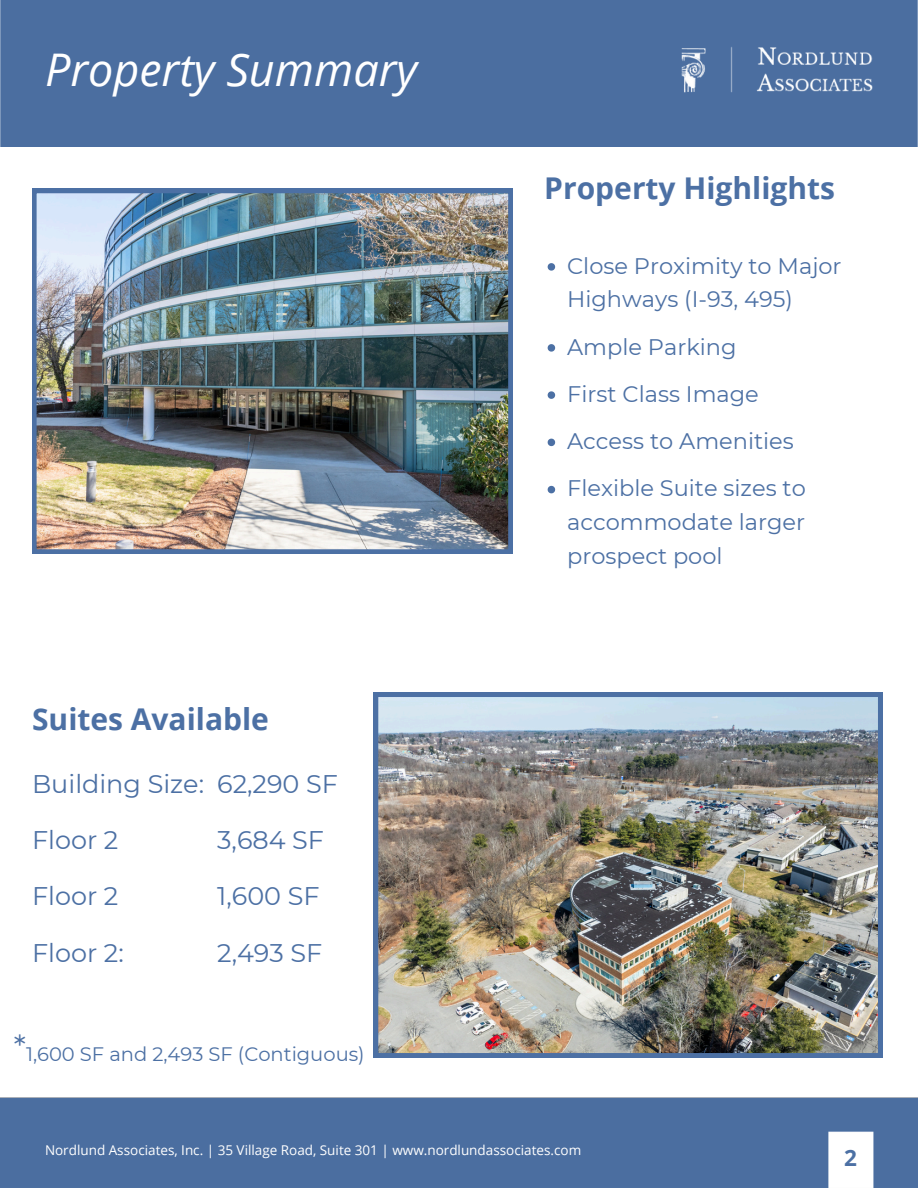
<style>
.page{position:relative;width:918px;height:1188px;background:#fff}
.page>*{position:absolute;margin:0;border:0;box-sizing:border-box;transform-origin:0 0}
.t1{font:italic 45px "Open Sans";color:#fff}
.t2{font:31.5px "Montserrat";color:#4c70a4}
.t3{font:700 30px "Open Sans";color:#4c70a4}
.t4{font:25.5px "Montserrat";color:#4c70a4}
.t5{font:22.5px/33.8px "Montserrat";color:#4c70a4}
.t6{font:700 22.5px "Open Sans";color:#4c70a4}
.t7{font:19.5px "Montserrat";color:#4c70a4}
.t8{font:13.5px "Open Sans";color:#fff}
</style>
<div class="page">
<div style="left:0;top:1097px;width:918px;height:91px;background:#4b6ea0"></div>
<div style="left:0;top:0;width:918px;height:146px;background:#4b6ea0"></div>
<img style="left:682px;top:45px;width:191px;height:49px">
<img style="left:32px;top:189px;width:480px;height:364px">
<img style="left:374px;top:693px;width:508px;height:364px">
<svg style="left:548px;top:263px;width:7px;height:8px"></svg>
<svg style="left:548px;top:344px;width:7px;height:8px"></svg>
<svg style="left:548px;top:391px;width:7px;height:8px"></svg>
<svg style="left:548px;top:439px;width:7px;height:7px"></svg>
<svg style="left:548px;top:486px;width:7px;height:7px"></svg>
<h2 class="t1" style="left:45px;top:38px;width:374px">Property Summary</h2>
<p class="t3" style="left:32px;top:698px;width:238px">Suites Available</p>
<p class="t4" style="left:32px;top:768px;width:173px">Building Size:</p>
<p class="t4" style="left:32px;top:824px;width:88px">Floor 2</p>
<p class="t4" style="left:32px;top:881px;width:88px">Floor 2</p>
<p class="t4" style="left:32px;top:937px;width:93px">Floor 2:</p>
<p class="t4" style="left:217px;top:768px;width:122px">62,290 SF</p>
<p class="t4" style="left:217px;top:824px;width:108px">3,684 SF</p>
<p class="t4" style="left:217px;top:881px;width:104px">1,600 SF</p>
<p class="t4" style="left:217px;top:937px;width:107px">2,493 SF</p>
<p class="t2" style="left:14px;top:1027px;width:14px">*</p>
<p class="t7" style="left:26px;top:1042px;width:340px">1,600 SF and 2,493 SF (Contiguous)</p>
<p class="t3" style="left:544px;top:167px;width:292px">Property Highlights</p>
<h2 class="t5" style="left:567px;top:249px;width:276px">Close Proximity to Major<br>Highways (I-93, 495)</h2>
<h4 class="t5" style="left:567px;top:330px;width:171px">Ample Parking</h4>
<h3 class="t5" style="left:567px;top:377px;width:193px">First Class Image</h3>
<p class="t5" style="left:567px;top:424px;width:228px">Access to Amenities</p>
<h6 class="t5" style="left:567px;top:471px;width:240px;text-align:justify">Flexible Suite sizes to accommodate larger prospect pool</h6>
<p class="t8" style="left:45px;top:1140px;width:538px">Nordlund Associates, Inc. | 35 Village Road, Suite 301 | www.nordlundassociates.com</p>
<p class="t6" style="left:844px;top:1142px;width:14px">2</p>
</div>
